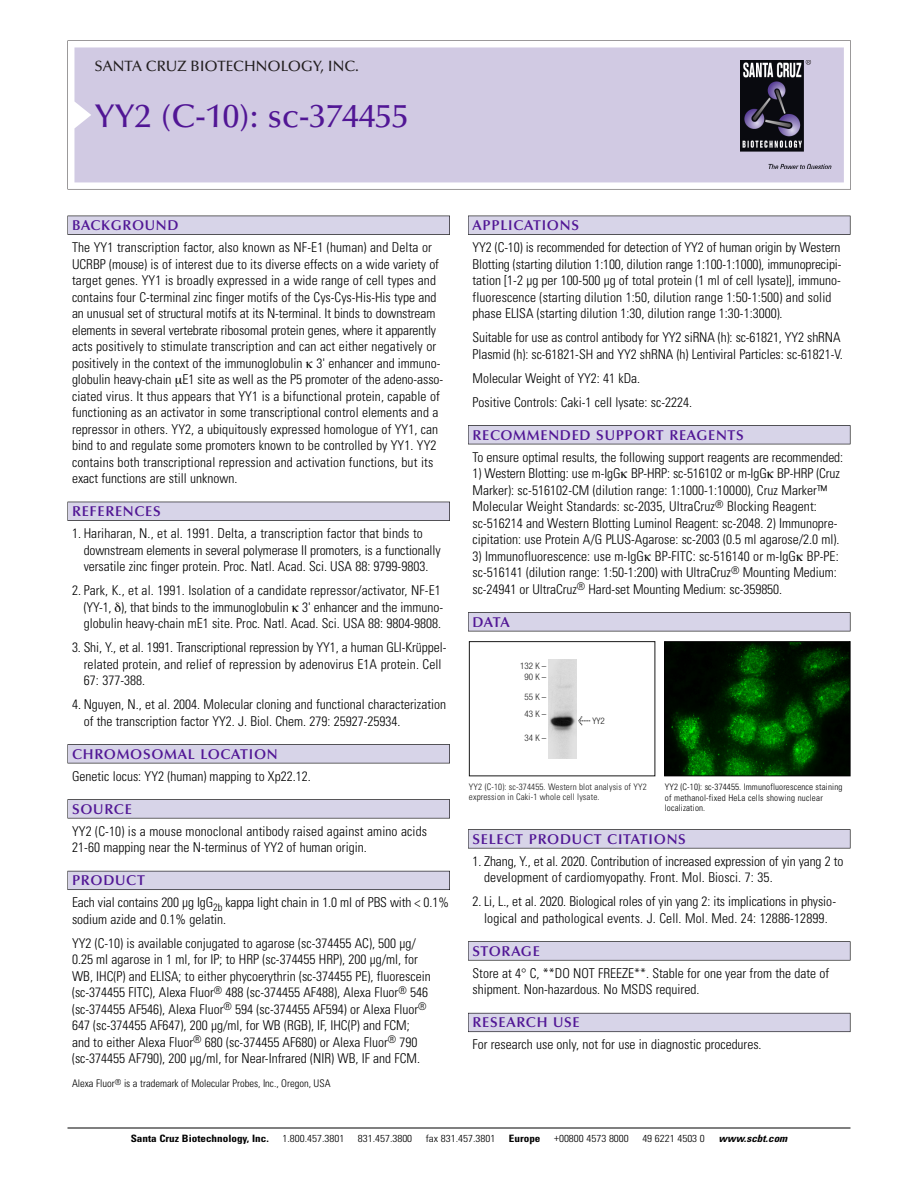
<style>
.page{position:relative;width:918px;height:1188px;background:#fff}
.page>*{position:absolute;margin:0;border:0;box-sizing:border-box;transform-origin:0 0}
.t1{font:500 33px "Optima";color:#511695}
.t2{font:500 15px "Optima";color:#231f20}
.t3{font:600 14.25px "Optima";letter-spacing:.05em;color:#511695}
.t4{font:300 condensed 13.5px/16.5px "Univers";color:#000}
.t5{font:300 condensed 10.5px "Univers";color:#000}
.t6{font:300 condensed 10.2px "Univers";color:#000;scale:1.1 1}
.t7{font:700 condensed 10.2px "Univers";color:#000;scale:1.1 1}
.t8{font:italic 700 condensed 10.2px "Univers";color:#000;scale:1.1 1}
.t9{font:300 condensed 9px/10.5px "Univers";letter-spacing:.015em;color:#000}
.t10{font:300 condensed 9px/10.5px "Univers";letter-spacing:.015em;color:#191919}
.t11{font:300 condensed 9px/10.5px "Helvetica Neue";color:#191919;text-align:center}
.s1{font-family:"Meta Plus";font-weight:400;font-stretch:normal;font-size:10.5px}
</style>
<div class="page">
<svg style="left:74px;top:41px;width:777px;height:148px"></svg>
<div style="left:74px;top:47px;width:770px;height:135px;background:#d1cae3"></div>
<img style="left:741px;top:60px;width:90px;height:108px">
<div style="left:68px;top:216px;width:382px;height:19px;background:#535256"></div>
<div style="left:68px;top:216px;width:381px;height:18px;background:#d7d4e8"></div>
<div style="left:68px;top:502px;width:382px;height:19px;background:#525156"></div>
<div style="left:68px;top:502px;width:381px;height:18px;background:#d7d4e8"></div>
<div style="left:68px;top:744px;width:382px;height:19px;background:#545357"></div>
<div style="left:68px;top:745px;width:381px;height:18px;background:#d7d4e8"></div>
<div style="left:68px;top:799px;width:382px;height:19px;background:#575659"></div>
<div style="left:68px;top:800px;width:381px;height:18px;background:#d7d4e8"></div>
<div style="left:68px;top:871px;width:382px;height:19px;background:#595860"></div>
<div style="left:68px;top:871px;width:381px;height:18px;background:#d7d4e8"></div>
<div style="left:468px;top:216px;width:382px;height:19px;background:#535256"></div>
<div style="left:468px;top:216px;width:382px;height:18px;background:#d7d4e8"></div>
<div style="left:468px;top:425px;width:382px;height:19px;background:#515155"></div>
<div style="left:468px;top:426px;width:382px;height:18px;background:#d7d4e8"></div>
<div style="left:468px;top:612px;width:382px;height:19px;background:#545357"></div>
<div style="left:468px;top:613px;width:382px;height:18px;background:#d7d4e8"></div>
<div style="left:468px;top:829px;width:382px;height:19px;background:#575659"></div>
<div style="left:468px;top:830px;width:382px;height:18px;background:#d7d4e8"></div>
<svg style="left:468px;top:941px;width:382px;height:20px"></svg>
<div style="left:468px;top:942px;width:382px;height:18px;background:#d7d4e8"></div>
<div style="left:468px;top:1013px;width:382px;height:19px;background:#64626c"></div>
<div style="left:468px;top:1013px;width:382px;height:18px;background:#d7d4e8"></div>
<hr style="left:68px;top:1128px;width:782px;height:1px;background:#000">
<div style="left:469px;top:641px;width:186px;height:135px;border:1px solid #191919"></div>
<img style="left:548px;top:659px;width:28px;height:99px">
<img style="left:666px;top:643px;width:182px;height:131px">
<div style="left:664px;top:641px;width:186px;height:135px;border:1px solid #000"></div>
<p class="t2" style="left:94px;top:60px;width:266px">SANTA CRUZ BIOTECHNOLOGY, INC.</p>
<p class="t1" style="left:94px;top:102px;width:316px">YY2 (C-10): sc-374455</p>
<p class="t3" style="left:72px;top:219px;width:108px">BACKGROUND</p>
<p class="t4" style="left:72px;top:240px;width:373px">The YY1 transcription factor, also known as NF-E1 (human) and Delta or UCRBP (mouse) is of interest due to its diverse effects on a wide variety of target genes. YY1 is broadly expressed in a wide range of cell types and contains four C-terminal zinc finger motifs of the Cys-Cys-His-His type and an unusual set of structural motifs at its N-terminal. It binds to downstream elements in several vertebrate ribosomal protein genes, where it apparently acts positively to stimulate transcription and can act either negatively or positively in the context of the immunoglobulin 3' enhancer and immuno&shy;globulin heavy-chain E1 site as well as the P5 promoter of the adeno-asso&shy;ciated virus. It thus appears that YY1 is a bifunctional protein, capable of functioning as an activator in some transcriptional control elements and a repressor in others. YY2, a ubiquitously expressed homologue of YY1, can bind to and regulate some promoters known to be controlled by YY1. YY2 contains both transcriptional repression and activation functions, but its exact functions are still unknown.</p>
<p class="t3" style="left:72px;top:505px;width:90px">REFERENCES</p>
<p class="t4" style="left:84px;top:526px;width:358px;text-indent:-12px">1. Hariharan, N., et al. 1991. Delta, a transcription factor that binds to downstream elements in several polymerase II promoters, is a functionally versatile zinc finger protein. Proc. Natl. Acad. Sci. USA 88: 9799-9803.</p>
<p class="t4" style="left:84px;top:583px;width:361px;text-indent:-12px">2. Park, K., et al. 1991. Isolation of a candidate repressor/activator, NF-E1 (YY-1, ), that binds to the immunoglobulin 3' enhancer and the immuno&shy;globulin heavy-chain mE1 site. Proc. Natl. Acad. Sci. USA 88: 9804-9808.</p>
<p class="t4" style="left:84px;top:640px;width:364px;text-indent:-12px">3. Shi, Y., et al. 1991. Transcriptional repression by YY1, a human GLI-Krüppel&shy;related protein, and relief of repression by adenovirus E1A protein. Cell<br>67: 377-388.</p>
<p class="t4" style="left:84px;top:697px;width:364px;text-indent:-12px">4. Nguyen, N., et al. 2004. Molecular cloning and functional characterization of the transcription factor YY2. J. Biol. Chem. 279: 25927-25934.</p>
<p class="t3" style="left:72px;top:748px;width:207px">CHROMOSOMAL LOCATION</p>
<p class="t4" style="left:72px;top:769px;width:240px">Genetic locus: YY2 (human) mapping to Xp22.12.</p>
<p class="t3" style="left:72px;top:803px;width:61px">SOURCE</p>
<p class="t4" style="left:72px;top:824px;width:357px">YY2 (C-10) is a mouse monoclonal antibody raised against amino acids<br>21-60 mapping near the N-terminus of YY2 of human origin.</p>
<p class="t3" style="left:72px;top:874px;width:74px">PRODUCT</p>
<p class="t4" style="left:72px;top:896px;width:379px">Each vial contains 200 µg IgG<sub>2b</sub> kappa light chain in 1.0 ml of PBS with &lt; 0.1% sodium azide and 0.1% gelatin.</p>
<p class="t4" style="left:72px;top:936px;width:360px">YY2 (C-10) is available conjugated to agarose (sc-374455 AC), 500 µg/ 0.25 ml agarose in 1 ml, for IP; to HRP (sc-374455 HRP), 200 µg/ml, for WB, IHC(P) and ELISA; to either phycoerythrin (sc-374455 PE), fluorescein (sc-374455 FITC), Alexa Fluor<sup>®</sup> 488 (sc-374455 AF488), Alexa Fluor<sup>®</sup> 546 (sc-374455 AF546), Alexa Fluor<sup>®</sup> 594 (sc-374455 AF594) or Alexa Fluor<sup>® </sup>647 (sc-374455 AF647), 200 µg/ml, for WB (RGB), IF, IHC(P) and FCM; and to either Alexa Fluor<sup>®</sup> 680 (sc-374455 AF680) or Alexa Fluor<sup>®</sup> 790 (sc-374455 AF790), 200 µg/ml, for Near-Infrared (NIR) WB, IF and FCM.</p>
<p class="t5" style="left:72px;top:1080px;width:260px">Alexa Fluor<sup>®</sup> is a trademark of Molecular Probes, Inc., Oregon, USA</p>
<p class="t3" style="left:473px;top:219px;width:108px">APPLICATIONS</p>
<p class="t4" style="left:473px;top:240px;width:371px">YY2 (C-10) is recommended for detection of YY2 of human origin by Western Blotting (starting dilution 1:100, dilution range 1:100-1:1000), immunoprecipi&shy;tation [1-2 µg per 100-500 µg of total protein (1 ml of cell lysate)], immuno&shy;fluorescence (starting dilution 1:50, dilution range 1:50-1:500) and solid phase ELISA (starting dilution 1:30, dilution range 1:30-1:3000).</p>
<p class="t4" style="left:473px;top:330px;width:372px">Suitable for use as control antibody for YY2 siRNA (h): sc-61821, YY2 shRNA<br>Plasmid (h): sc-61821-SH and YY2 shRNA (h) Lentiviral Particles: sc-61821-V.</p>
<p class="t4" style="left:473px;top:371px;width:169px">Molecular Weight of YY2: 41 kDa.</p>
<p class="t4" style="left:473px;top:395px;width:221px">Positive Controls: Caki-1 cell lysate: sc-2224.</p>
<p class="t3" style="left:473px;top:429px;width:273px">RECOMMENDED SUPPORT REAGENTS</p>
<p class="t4" style="left:473px;top:450px;width:372px">To ensure optimal results, the following support reagents are recommended:</p>
<p class="t4" style="left:473px;top:466px;width:369px">1) Western Blotting: use m-IgG BP-HRP: sc-516102 or m-IgG BP-HRP (Cruz Marker): sc-516102-CM (dilution range: 1:1000-1:10000), Cruz Marker™ Molecular Weight Standards: sc-2035, UltraCruz<sup>®</sup> Blocking Reagent: sc-516214 and Western Blotting Luminol Reagent: sc-2048. 2) Immunopre&shy;cipitation: use Protein A/G PLUS-Agarose: sc-2003 (0.5 ml agarose/2.0 ml).</p>
<p class="t4" style="left:473px;top:549px;width:368px">3) Immunofluorescence: use m-IgG BP-FITC: sc-516140 or m-IgG BP-PE: sc-516141 (dilution range: 1:50-1:200) with UltraCruz<sup>®</sup> Mounting Medium: sc-24941 or UltraCruz<sup>®</sup> Hard-set Mounting Medium: sc-359850.</p>
<p class="t3" style="left:473px;top:616px;width:39px">DATA</p>
<p class="t11" style="left:520px;top:661px;width:28px">132 K –<br>90K–</p>
<p class="t11" style="left:525px;top:689px;width:23px;line-height:17px;text-align:left">55K–<br>43K–</p>
<p class="t11" style="left:525px;top:733px;width:23px">34K–</p>
<p class="t11" style="left:578px;top:716px;width:28px"><span class="s1">&lt;</span> YY2</p>
<p class="t10" style="left:469px;top:782px;width:179px">YY2 (C-10): sc-374455. Western blot analysis of YY2 expression in Caki-1 whole cell lysate.</p>
<p class="t9" style="left:665px;top:783px;width:179px">YY2 (C-10): sc-374455. Immunofluorescence staining of methanol-fixed HeLa cells showing nuclear localization.</p>
<p class="t3" style="left:473px;top:833px;width:215px">SELECT PRODUCT CITATIONS</p>
<p class="t4" style="left:484px;top:854px;width:361px;text-indent:-12px">1. Zhang, Y., et al. 2020. Contribution of increased expression of yin yang 2 to development of cardiomyopathy. Front. Mol. Biosci. 7: 35.</p>
<p class="t4" style="left:473px;top:895px;width:365px;text-align:center">2. Li, L., et al. 2020. Biological roles of yin yang 2: its implications in physio&shy;logical and pathological events. J. Cell. Mol. Med. 24: 12886-12899.</p>
<p class="t3" style="left:473px;top:945px;width:69px">STORAGE</p>
<p class="t4" style="left:473px;top:966px;width:358px">Store at 4° C, **DO NOT FREEZE**. Stable for one year from the date of shipment. Non-hazardous. No MSDS required.</p>
<p class="t3" style="left:473px;top:1017px;width:109px">RESEARCH USE</p>
<p class="t4" style="left:473px;top:1038px;width:291px">For research use only, not for use in diagnostic procedures.</p>
<p class="t7" style="left:131px;top:1135px;width:127px">Santa Cruz Biotechnology, Inc.</p>
<p class="t6" style="left:282px;top:1135px;width:58px">1.800.457.3801</p>
<p class="t6" style="left:358px;top:1135px;width:51px">831.457.3800</p>
<p class="t6" style="left:426px;top:1135px;width:65px">fax 831.457.3801</p>
<p class="t7" style="left:509px;top:1135px;width:30px">Europe</p>
<p class="t6" style="left:554px;top:1135px;width:69px">+00800 4573 8000</p>
<p class="t6" style="left:642px;top:1135px;width:58px">49 6221 4503 0</p>
<p class="t8" style="left:719px;top:1135px;width:66px">www.scbt.com</p>
</div>
